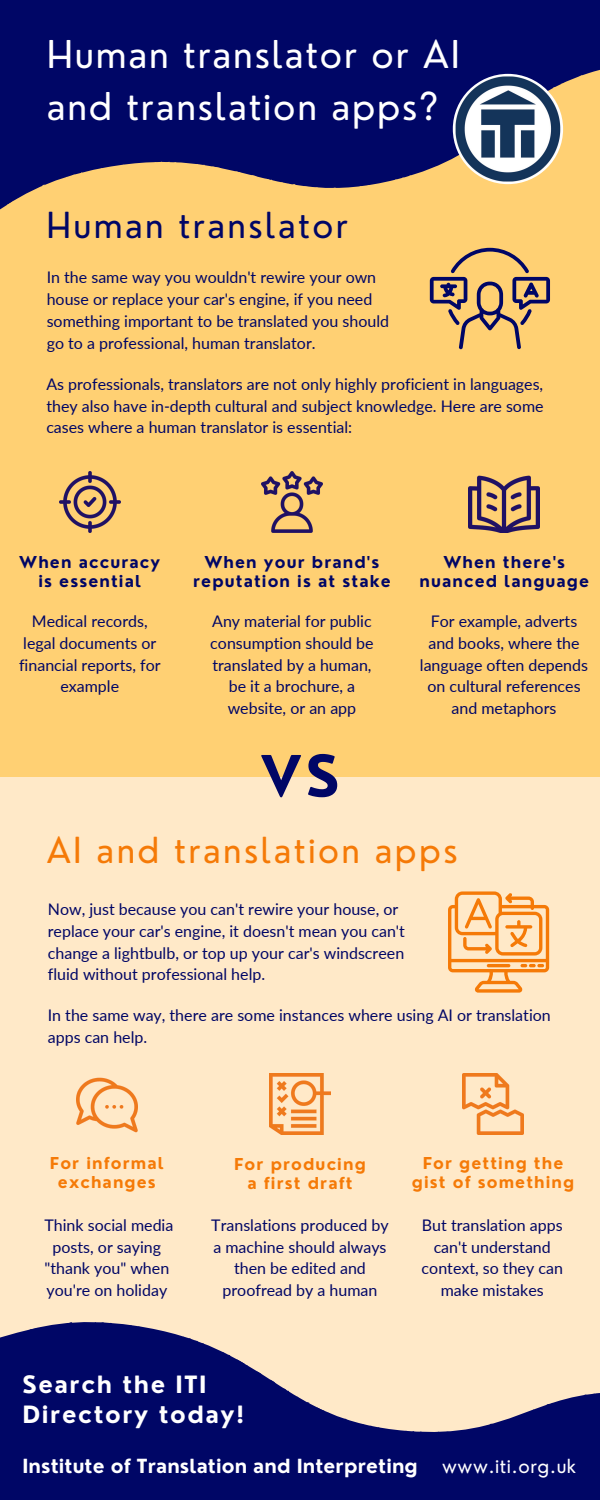
<style>
.page{position:relative;width:600px;height:1500px;background:#fff}
.page>*{position:absolute;margin:0;border:0;box-sizing:border-box;transform-origin:0 0}
.t1{font:700 55px "Nourd";color:#000666}
.t2{font:37.4px/51.9px "Nourd";letter-spacing:.05em;color:#fff}
.t3{font:35px "Nourd";letter-spacing:.07em;color:#f57a07}
.t4{font:35px "Nourd";letter-spacing:.07em;color:#000666}
.t5{font:700 23.2px/30px "Nourd";letter-spacing:.07em;color:#fff}
.t6{font:700 19px "Nourd";letter-spacing:.005em;color:#fff}
.t7{font:19px "Nourd";letter-spacing:.025em;color:#fff}
.t8{font:16px/21.8px "Lato";color:#000666;text-align:center}
.t9{font:700 16px/18.8px "Nourd";letter-spacing:.07em;color:#000666;text-align:center}
.t10{font:700 16px/18.8px "Nourd";letter-spacing:.07em;color:#f57a07;text-align:center}
</style>
<div class="page">
<div style="left:0;top:274px;width:600px;height:592px;background:#ffd073"></div>
<svg style="left:0;top:15px;width:600px;height:514px;fill:#ffd073"></svg>
<div style="left:0;top:777px;width:600px;height:708px;background:#ffe9c8"></div>
<svg style="left:448px;top:891px;width:101px;height:102px"></svg>
<svg style="left:430px;top:248px;width:120px;height:101px"></svg>
<img style="left:261px;top:471px;width:62px;height:62px">
<img style="left:59px;top:471px;width:62px;height:62px">
<img style="left:76px;top:1077px;width:62px;height:56px">
<img style="left:462px;top:1073px;width:62px;height:62px">
<img style="left:269px;top:1073px;width:62px;height:62px">
<img style="left:469px;top:476px;width:70px;height:57px">
<img style="left:453px;top:74px;width:110px;height:110px;border-radius:50%">
<svg style="left:0;top:1322px;width:600px;height:178px;fill:#000666"></svg>
<p class="t2" style="left:47px;top:28px;width:415px">Human translator or AI and translation apps?</p>
<p class="t4" style="left:46px;top:203px;width:303px">Human translator</p>
<p class="t8" style="left:47px;top:266px;width:344px;text-align:left">In the same way you wouldn't rewire your own house or replace your car's engine, if you need something important to be translated you should go to a professional, human translator.</p>
<p class="t8" style="left:46px;top:373px;width:499px;text-align:justify">As professionals, translators are not only highly proficient in languages, they also have in-depth cultural and subject knowledge. Here are some cases where a human translator is essential:</p>
<p class="t9" style="left:19px;top:553px;width:143px">When accuracy is essential</p>
<p class="t8" style="left:19px;top:610px;width:143px">Medical records, legal documents or financial reports, for example</p>
<p class="t9" style="left:193px;top:553px;width:199px">When your brand's reputation is at stake</p>
<p class="t8" style="left:210px;top:610px;width:165px">Any material for public consumption should be translated by a human, be it a brochure, a website, or an app</p>
<p class="t1" style="left:261px;top:741px;width:80px">VS</p>
<p class="t9" style="left:419px;top:553px;width:171px">When there's nuanced language</p>
<p class="t8" style="left:420px;top:610px;width:170px">For example, adverts and books, where the language often depends on cultural references and metaphors</p>
<p class="t3" style="left:47px;top:828px;width:412px">AI and translation apps</p>
<p class="t8" style="left:48px;top:898px;width:359px;text-align:left">Now, just because you can't rewire your house, or replace your car's engine, it doesn't mean you can't change a lightbulb, or top up your car's windscreen fluid without professional help.</p>
<p class="t8" style="left:48px;top:1004px;width:505px;text-align:left">In the same way, there are some instances where using AI or translation apps can help.</p>
<p class="t10" style="left:50px;top:1154px;width:115px">For informal exchanges</p>
<p class="t10" style="left:412px;top:1154px;width:164px">For getting the gist of something</p>
<p class="t8" style="left:422px;top:1214px;width:143px">But translation apps can't understand context, so they can make mistakes</p>
<p class="t10" style="left:234px;top:1155px;width:133px">For producing a first draft</p>
<p class="t8" style="left:44px;top:1214px;width:131px">Think social media posts, or saying "thank you" when you're on holiday</p>
<p class="t8" style="left:211px;top:1214px;width:179px">Translations produced by a machine should always then be edited and proofread by a human</p>
<p class="t5" style="left:22px;top:1369px;width:223px">Search the ITI<br>Directory today!</p>
<p class="t6" style="left:22px;top:1454px;width:397px">Institute of Translation and Interpreting</p>
<p class="t7" style="left:442px;top:1454px;width:135px">www.iti.org.uk</p>
</div>
